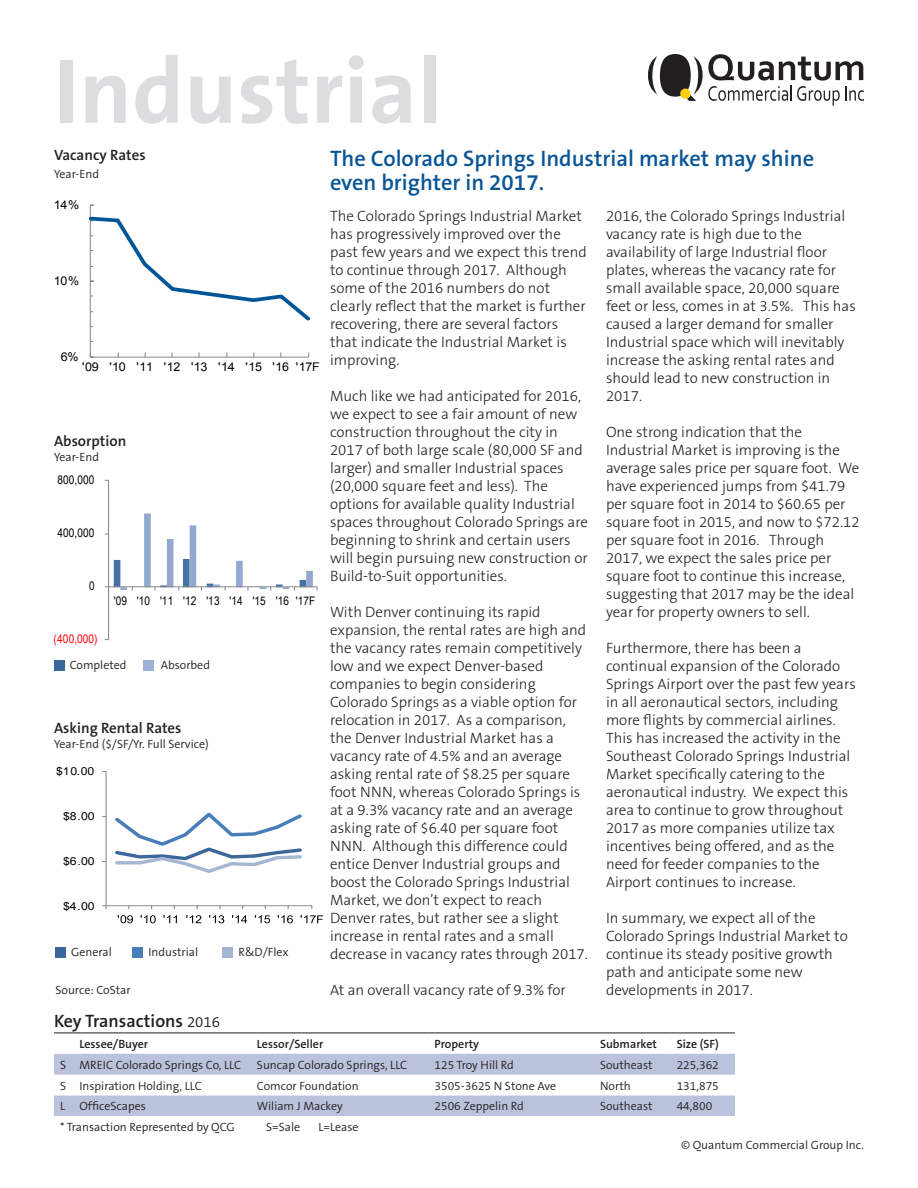
<style>
.page{position:relative;width:918px;height:1188px;background:#fff}
.page>*{position:absolute;margin:0;border:0;box-sizing:border-box;transform-origin:0 0}
.t1{font:700 93px "The Sans B7";color:#dcdddf}
.t2{font:600 22.5px/24px "The Sans B6";color:#095596}
.t3{font:600 18px "The Sans B6";color:#231f20}
.t4{font:300 15px/18px "The Sans B3";color:#231f20}
.t5{font:600 15px "The Sans B6";color:#231f20}
.t6{font:300 12px "The Sans B4";color:#231f20}
.t7{font:600 12px "The Sans B6";color:#231f20}
.t8{font:12px "Arial";letter-spacing:-.02em;color:#000;scale:1.04 1}
.t9{font:11.85px "Arial Narrow";letter-spacing:.005em;color:#000;scale:1.04 1}
.t10{font:11.85px "Arial Narrow";letter-spacing:.005em;color:#f00;scale:1.04 1}
.t11{font:11.1px "Arial";letter-spacing:-.02em;color:#000;scale:1.12 1}
.s1{font-family:"The Sans B4";font-weight:300;font-size:15px}
</style>
<div class="page">
<svg style="left:648px;top:54px;width:216px;height:52px"></svg>
<svg style="left:54px;top:1054px;width:681px;height:62px"></svg>
<svg style="left:54px;top:1033px;width:19px;height:1px"></svg>
<hr style="left:73px;top:1033px;width:178px;height:1px;background:#231f20">
<hr style="left:251px;top:1033px;width:177px;height:1px;background:#231f20">
<hr style="left:428px;top:1033px;width:166px;height:1px;background:#231f20">
<hr style="left:594px;top:1033px;width:77px;height:1px;background:#231f20">
<hr style="left:671px;top:1033px;width:64px;height:1px;background:#231f20">
<div style="left:54px;top:660px;width:11px;height:11px;background:#37679b"></div>
<div style="left:143px;top:660px;width:10px;height:11px;background:#9eb2d8"></div>
<div style="left:56px;top:947px;width:10px;height:10px;background:#37679b"></div>
<div style="left:132px;top:947px;width:11px;height:10px;background:#487dbc"></div>
<div style="left:222px;top:947px;width:11px;height:10px;background:#a4b5d3"></div>
<hr style="left:90px;top:205px;width:1px;height:152px;background:#868686">
<hr style="left:90px;top:357px;width:219px;height:1px;background:#868686">
<svg style="left:90px;top:215px;width:219px;height:112px"></svg>
<hr style="left:108px;top:480px;width:1px;height:160px;background:#868686">
<svg style="left:105px;top:514px;width:213px;height:76px"></svg>
<hr style="left:106px;top:771px;width:1px;height:135px;background:#868686">
<hr style="left:106px;top:905px;width:206px;height:1px;background:#868686">
<svg style="left:102px;top:905px;width:5px;height:4px"></svg>
<svg style="left:115px;top:812px;width:187px;height:61px"></svg>
<svg style="left:118px;top:915px;width:15px;height:8px"></svg>
<svg style="left:140px;top:915px;width:16px;height:8px"></svg>
<svg style="left:163px;top:915px;width:14px;height:8px"></svg>
<svg style="left:186px;top:915px;width:15px;height:8px"></svg>
<svg style="left:209px;top:915px;width:15px;height:8px"></svg>
<svg style="left:232px;top:915px;width:15px;height:8px"></svg>
<svg style="left:255px;top:915px;width:15px;height:8px"></svg>
<svg style="left:278px;top:915px;width:15px;height:8px"></svg>
<svg style="left:300px;top:915px;width:23px;height:8px"></svg>
<p class="t1" style="left:54px;top:41px;width:389px">Industrial</p>
<p class="t5" style="left:54px;top:147px;width:93px">Vacancy Rates</p>
<p class="t6" style="left:54px;top:168px;width:47px">Year-End</p>
<p class="t8" style="left:54px;top:197px;width:26px">14%</p>
<p class="t8" style="left:54px;top:273px;width:26px">10%</p>
<p class="t8" style="left:61px;top:348px;width:19px">6%</p>
<p class="t8" style="left:82px;top:359px;width:230px">'09 '10 '11 '12 '13 '14 '15 '16 '17F</p>
<p class="t5" style="left:54px;top:433px;width:74px">Absorption</p>
<p class="t6" style="left:54px;top:450px;width:47px">Year-End</p>
<p class="t9" style="left:58px;top:471px;width:37px">800,000</p>
<p class="t9" style="left:58px;top:525px;width:37px">400,000</p>
<p class="t9" style="left:89px;top:578px;width:7px">0</p>
<p class="t10" style="left:54px;top:631px;width:44px">(400,000)</p>
<p class="t9" style="left:114px;top:592px;width:195px">'09 '10 '11 '12 '13 '14 '15 '16 '17F</p>
<p class="t6" style="left:70px;top:658px;width:58px">Completed</p>
<p class="t6" style="left:161px;top:658px;width:51px">Absorbed</p>
<p class="t5" style="left:54px;top:720px;width:129px">Asking Rental Rates</p>
<p class="t6" style="left:54px;top:737px;width:156px">Year-End ($/SF/Yr. Full Service)</p>
<p class="t11" style="left:56px;top:764px;width:36px">$10.00</p>
<p class="t11" style="left:63px;top:809px;width:30px">$8.00</p>
<p class="t11" style="left:63px;top:854px;width:30px">$6.00</p>
<p class="t11" style="left:63px;top:898px;width:30px">$4.00</p>
<p class="t6" style="left:71px;top:945px;width:42px">General</p>
<p class="t6" style="left:148px;top:945px;width:51px">Industrial</p>
<p class="t6" style="left:238px;top:945px;width:52px">R&amp;D/Flex</p>
<p class="t6" style="left:56px;top:984px;width:77px">Source: CoStar</p>
<p class="t2" style="left:330px;top:147px;width:486px">The Colorado Springs Industrial market may shine even brighter in 2017.</p>
<p class="t4" style="left:330px;top:207px;width:258px">The Colorado Springs Industrial Market has progressively improved over the past few years and we expect this trend to continue through 2017. Although some of the 2016 numbers do not clearly reflect that the market is further recovering, there are several factors that indicate the Industrial Market is improving.</p>
<p class="t4" style="left:330px;top:387px;width:260px">Much like we had anticipated for 2016, we expect to see a fair amount of new construction throughout the city in 2017 of both large scale (80,000 SF and larger) and smaller Industrial spaces (20,000 square feet and less). The options for available quality Industrial spaces throughout Colorado Springs are beginning to shrink and certain users will begin pursuing new construction or Build-to-Suit opportunities.</p>
<p class="t4" style="left:330px;top:603px;width:260px">With Denver continuing its rapid expansion, the rental rates are high and the vacancy rates remain competitively low and we expect Denver-based companies to begin considering Colorado Springs as a viable option for relocation in 2017. As a comparison, the Denver Industrial Market has a vacancy rate of 4.5% and an average asking rental rate of $8.25 per square foot NNN, whereas Colorado Springs is at a 9.3% vacancy rate and an average asking rate of $6.40 per square foot NNN. Although this difference could entice Denver Industrial groups and boost the Colorado Springs Industrial Market, we don’t expect to reach Denver rates, but rather see a slight increase in rental rates and a small decrease in vacancy rates through 2017.</p>
<p class="t4" style="left:330px;top:981px;width:237px">At an overall vacancy rate of 9.3% for</p>
<p class="t4" style="left:606px;top:207px;width:251px">2016, the Colorado Springs Industrial vacancy rate is high due to the availability of large Industrial floor plates, whereas the vacancy rate for small available space, 20,000 square feet or less, comes in at 3.5%. This has caused a larger demand for smaller Industrial space which will inevitably increase the asking rental rates and should lead to new construction in 2017.</p>
<p class="t4" style="left:606px;top:423px;width:255px">One strong indication that the Industrial Market is improving is the average sales price per square foot. We have experienced jumps from $41.79 per square foot in 2014 to $60.65 per square foot in 2015, and now to $72.12 per square foot in 2016. Through 2017, we expect the sales price per square foot to continue this increase, suggesting that 2017 may be the ideal year for property owners to sell.</p>
<p class="t4" style="left:606px;top:639px;width:251px">Furthermore, there has been a continual expansion of the Colorado Springs Airport over the past few years in all aeronautical sectors, including more flights by commercial airlines.<br>This has increased the activity in the Southeast Colorado Springs Industrial Market specifically catering to the aeronautical industry. We expect this area to continue to grow throughout 2017 as more companies utilize tax incentives being offered, and as the need for feeder companies to the Airport continues to increase.</p>
<p class="t4" style="left:606px;top:909px;width:243px">In summary, we expect all of the<br>Colorado Springs Industrial Market to continue its steady positive growth path and anticipate some new developments in 2017.</p>
<p class="t3" style="left:54px;top:1011px;width:168px">Key Transactions <span class="s1">2016</span></p>
<p class="t7" style="left:79px;top:1037px;width:70px">Lessee/Buyer</p>
<p class="t7" style="left:257px;top:1037px;width:68px">Lessor/Seller</p>
<p class="t7" style="left:434px;top:1037px;width:46px">Property</p>
<p class="t7" style="left:600px;top:1037px;width:59px">Submarket</p>
<p class="t7" style="left:677px;top:1037px;width:44px">Size (SF)</p>
<p class="t6" style="left:60px;top:1058px;width:8px">S</p>
<p class="t6" style="left:79px;top:1058px;width:163px">MREIC Colorado Springs Co, LLC</p>
<p class="t6" style="left:257px;top:1058px;width:152px">Suncap Colorado Springs, LLC</p>
<p class="t6" style="left:434px;top:1058px;width:81px">125 Troy Hill Rd</p>
<p class="t6" style="left:600px;top:1058px;width:54px">Southeast</p>
<p class="t6" style="left:677px;top:1058px;width:44px">225,362</p>
<p class="t6" style="left:60px;top:1079px;width:8px">S</p>
<p class="t6" style="left:79px;top:1079px;width:124px">Inspiration Holding, LLC</p>
<p class="t6" style="left:257px;top:1079px;width:103px">Comcor Foundation</p>
<p class="t6" style="left:434px;top:1079px;width:123px">3505-3625 N Stone Ave</p>
<p class="t6" style="left:600px;top:1079px;width:32px">North</p>
<p class="t6" style="left:677px;top:1079px;width:44px">131,875</p>
<p class="t6" style="left:60px;top:1100px;width:7px">L</p>
<p class="t6" style="left:79px;top:1100px;width:68px">OfficeScapes</p>
<p class="t6" style="left:257px;top:1100px;width:87px">Wiliam J Mackey</p>
<p class="t6" style="left:434px;top:1100px;width:91px">2506 Zeppelin Rd</p>
<p class="t6" style="left:600px;top:1100px;width:54px">Southeast</p>
<p class="t6" style="left:677px;top:1100px;width:37px">44,800</p>
<p class="t6" style="left:60px;top:1121px;width:176px">* Transaction Represented by QCG</p>
<p class="t6" style="left:266px;top:1121px;width:36px">S=Sale</p>
<p class="t6" style="left:319px;top:1121px;width:42px">L=Lease</p>
<p class="t6" style="left:681px;top:1139px;width:184px">© Quantum Commercial Group Inc.</p>
</div>
